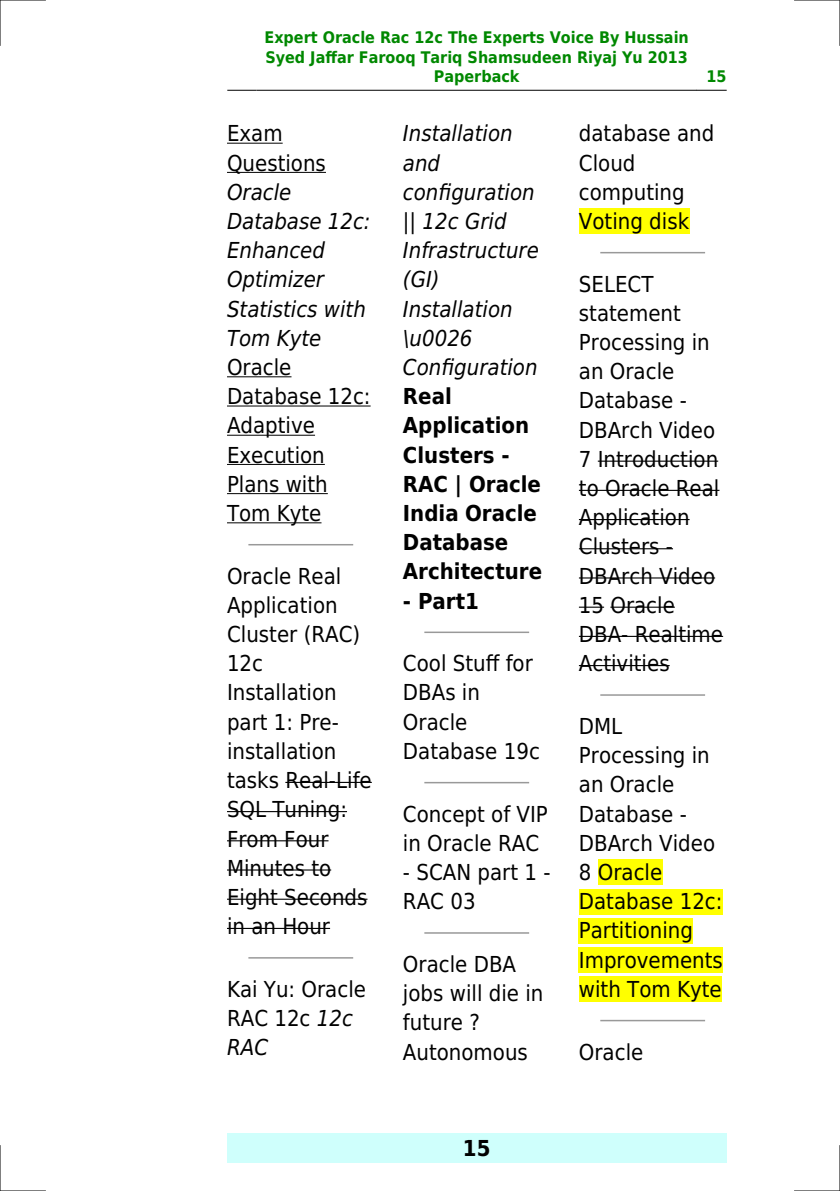
<style>
.page{position:relative;width:840px;height:1191px;background:#fff}
.page>*{position:absolute;margin:0;border:0;box-sizing:border-box;transform-origin:0 0}
.t1{font:22px/29.2px "DejaVu Sans Condensed";color:#000}
.t2{font:italic 22px/29.2px "DejaVu Sans Condensed";color:#000}
.t3{font:700 22px/29.2px "DejaVu Sans Condensed";color:#000}
.t4{font:700 16px/19.2px "DejaVu Sans Condensed";color:#080;text-align:center}
.s1{font-style:italic}
</style>
<div class="page">
<svg style="left:227px;top:90px;width:29px;height:1px"></svg>
<hr style="left:257px;top:90px;width:438px;height:1px;background:#000">
<svg style="left:696px;top:90px;width:29px;height:1px"></svg>
<div style="left:227px;top:1133px;width:499px;height:29px;background:#cffffc"></div>
<hr style="left:227px;top:143px;width:55px;height:1px;background:#000">
<hr style="left:227px;top:172px;width:99px;height:1px;background:#000">
<hr style="left:227px;top:376px;width:64px;height:1px;background:#000">
<hr style="left:227px;top:405px;width:143px;height:1px;background:#000">
<hr style="left:227px;top:435px;width:88px;height:1px;background:#000">
<hr style="left:227px;top:464px;width:97px;height:1px;background:#000">
<hr style="left:227px;top:493px;width:100px;height:1px;background:#000">
<hr style="left:227px;top:522px;width:94px;height:1px;background:#000">
<hr style="left:249px;top:544px;width:103px;height:1px;background:#999">
<hr style="left:285px;top:782px;width:86px;height:1px;background:#000">
<hr style="left:227px;top:811px;width:120px;height:1px;background:#000">
<hr style="left:227px;top:840px;width:101px;height:1px;background:#000">
<hr style="left:227px;top:869px;width:104px;height:1px;background:#000">
<hr style="left:227px;top:898px;width:140px;height:1px;background:#000">
<hr style="left:227px;top:928px;width:103px;height:1px;background:#000">
<hr style="left:249px;top:957px;width:103px;height:1px;background:#999">
<hr style="left:425px;top:631px;width:103px;height:2px;background:#999">
<hr style="left:425px;top:782px;width:103px;height:1px;background:#999">
<hr style="left:425px;top:932px;width:103px;height:1px;background:#999">
<div style="left:578px;top:208px;width:110px;height:26px;background:#ff0"></div>
<hr style="left:600px;top:252px;width:104px;height:1px;background:#999">
<hr style="left:597px;top:460px;width:120px;height:2px;background:#000">
<hr style="left:578px;top:490px;width:141px;height:1px;background:#000">
<hr style="left:578px;top:519px;width:111px;height:1px;background:#000">
<hr style="left:578px;top:548px;width:94px;height:1px;background:#000">
<hr style="left:578px;top:577px;width:136px;height:1px;background:#000">
<hr style="left:578px;top:606px;width:25px;height:2px;background:#000">
<hr style="left:610px;top:606px;width:64px;height:2px;background:#000">
<hr style="left:578px;top:636px;width:144px;height:1px;background:#000">
<hr style="left:578px;top:665px;width:91px;height:1px;background:#000">
<hr style="left:600px;top:694px;width:104px;height:2px;background:#999">
<div style="left:597px;top:859px;width:65px;height:26px;background:#ff0"></div>
<div style="left:578px;top:888px;width:144px;height:26px;background:#ff0"></div>
<div style="left:578px;top:918px;width:114px;height:25px;background:#ff0"></div>
<div style="left:578px;top:947px;width:144px;height:25px;background:#ff0"></div>
<div style="left:578px;top:976px;width:143px;height:26px;background:#ff0"></div>
<hr style="left:600px;top:1019px;width:104px;height:2px;background:#999">
<hr style="left:0;top:0;width:45px;height:1px;background:#000">
<hr style="left:794px;top:0;width:45px;height:1px;background:#000">
<hr style="left:0;top:1190px;width:45px;height:1px;background:#000">
<hr style="left:794px;top:1190px;width:45px;height:1px;background:#000">
<hr style="left:0;top:0;width:1px;height:45px;background:#000">
<hr style="left:0;top:1145px;width:1px;height:46px;background:#000">
<hr style="left:839px;top:0;width:1px;height:45px;background:#000">
<hr style="left:839px;top:1145px;width:1px;height:46px;background:#000">
<p class="t4" style="left:264px;top:28px;width:425px">Expert Oracle Rac 12c The Experts Voice By Hussain<br>Syed Jaffar Farooq Tariq Shamsudeen Riyaj Yu 2013<br>Paperback</p>
<p class="t4" style="left:706px;top:67px;width:22px">15</p>
<p class="t1" style="left:227px;top:119px;width:100px">Exam<br>Questions</p>
<p class="t2" style="left:227px;top:177px;width:145px">Oracle<br>Database 12c:<br>Enhanced<br>Optimizer<br>Statistics with<br>Tom Kyte</p>
<p class="t1" style="left:227px;top:353px;width:145px">Oracle<br>Database 12c:<br>Adaptive<br>Execution<br>Plans with<br>Tom Kyte</p>
<p class="t1" style="left:227px;top:561px;width:146px">Oracle Real<br>Application<br>Cluster (RAC)<br>12c<br>Installation part 1: Pre&shy;installation tasks Real-Life<br>SQL Tuning:<br>From Four<br>Minutes to<br>Eight Seconds in an Hour</p>
<p class="t1" style="left:227px;top:974px;width:140px">Kai Yu: Oracle<br>RAC 12c <span class="s1">12c<br>RAC</span></p>
<p class="t2" style="left:403px;top:119px;width:137px">Installation and configuration || 12c Grid<br>Infrastructure (GI)<br>Installation \u0026<br>Configuration</p>
<p class="t3" style="left:403px;top:382px;width:141px">Real<br>Application<br>Clusters -<br>RAC | Oracle<br>India Oracle<br>Database<br>Architecture</p>
<p class="t3" style="left:403px;top:586px;width:77px">- Part1</p>
<p class="t1" style="left:403px;top:649px;width:138px">Cool Stuff for<br>DBAs in<br>Oracle<br>Database 19c</p>
<p class="t1" style="left:403px;top:799px;width:146px">Concept of VIP in Oracle RAC</p>
<p class="t1" style="left:403px;top:857px;width:149px">- SCAN part 1 -<br>RAC 03</p>
<p class="t1" style="left:403px;top:949px;width:142px">Oracle DBA jobs will die in future ?<br>Autonomous</p>
<p class="t1" style="left:578px;top:119px;width:137px">database and<br>Cloud computing<br>Voting disk</p>
<p class="t1" style="left:578px;top:269px;width:146px">SELECT statement<br>Processing in an Oracle<br>Database -<br>DBArch Video<br>7 Introduction to Oracle Real<br>Application<br>Clusters -<br>DBArch Video<br>15 Oracle<br>DBA- Realtime<br>Activities</p>
<p class="t1" style="left:578px;top:712px;width:145px">DML<br>Processing in an Oracle<br>Database -<br>DBArch Video<br>8 Oracle<br>Database 12c:<br>Partitioning<br>Improvements with Tom Kyte</p>
<p class="t1" style="left:578px;top:1037px;width:66px">Oracle</p>
<p class="t3" style="left:462px;top:1133px;width:29px">15</p>
</div>
